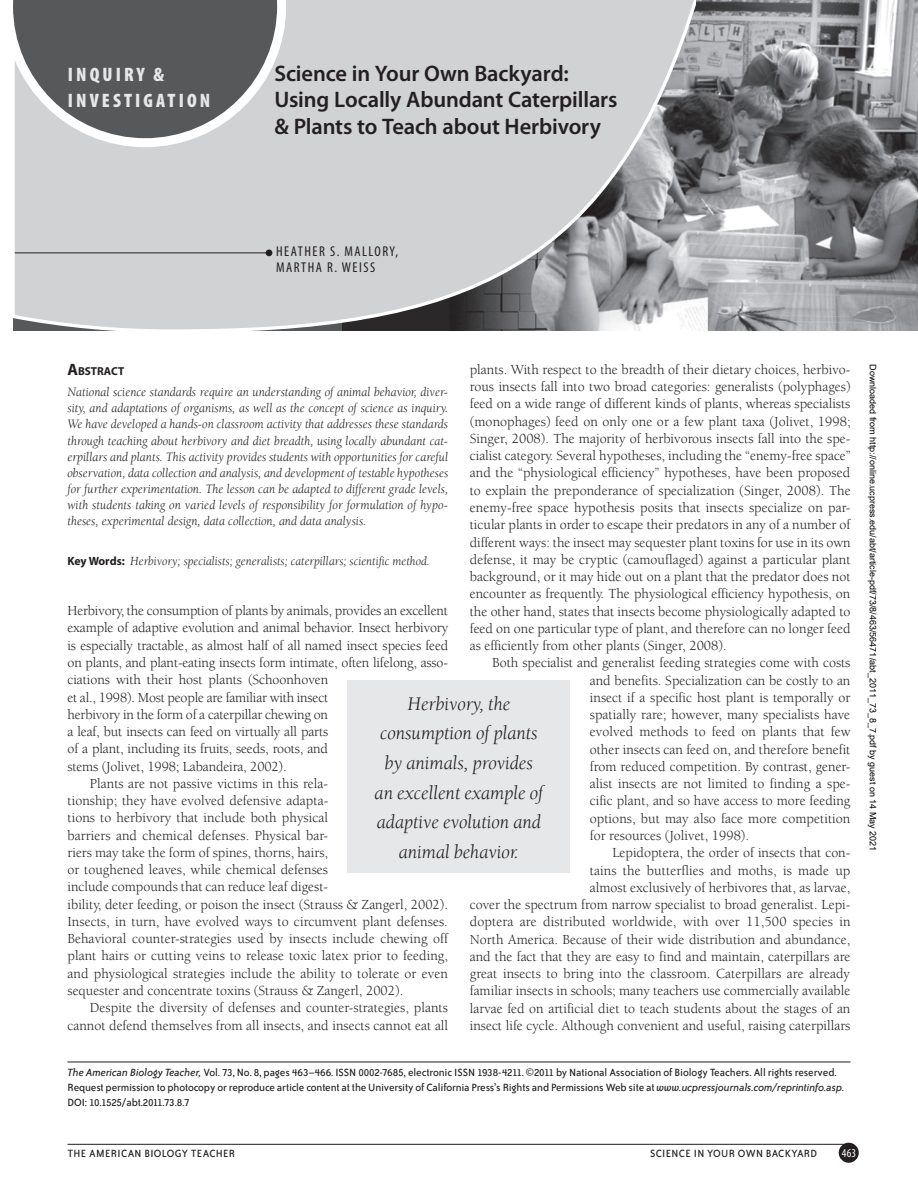
<style>
.page{position:relative;width:918px;height:1202px;background:#fff}
.page>*{position:absolute;margin:0;border:0;box-sizing:border-box;transform-origin:0 0}
.t1{font:600 22.5px/26.2px "Myriad Pro";letter-spacing:-.005em;color:#231f20}
.t2{font:italic 19.8px/29.5px "Berkeley";letter-spacing:-.005em;color:#231f20;text-align:center}
.t3{font:900 condensed 19.5px "Myriad Pro";letter-spacing:.16em;color:#e6e7e9}
.t4{font:14.25px/17.2px "Berkeley";color:#231f20;text-align:justify}
.t5{font:condensed 14.25px/16.5px "Myriad Pro";letter-spacing:.11em;color:#231f20}
.t6{font:italic 13.2px/16.2px "Berkeley";color:#231f20;text-align:justify}
.t7{font:italic 12.75px "Berkeley";color:#231f20}
.t8{font:12px/15px "Bailey Sans ITC";letter-spacing:-.01em;color:#231f20}
.t9{font:12px "Bailey Sans ITC";letter-spacing:.03em;color:#231f20}
.t10{font:condensed 12px "Myriad Pro";color:#fff}
.t11{font:700 11.55px "Myriad Pro";color:#231f20}
.t12{font:9px "Arial";color:#000}
.s1{font-size:16.5px}
.s2{font-family:"Myriad";font-weight:700;font-style:normal;font-size:12px}
.s3{font-style:italic}
.s4{font-family:"Myriad"}
</style>
<div class="page">
<img style="left:695px;top:0;width:223px;height:330px">
<svg style="left:14px;top:0;width:681px;height:331px;background:#c4c5c7"></svg>
<svg style="left:14px;top:0;width:272px;height:147px;background:#7c7d7f"></svg>
<div style="left:266px;top:249px;width:6px;height:7px;background:#231f20;border-radius:50%"></div>
<hr style="left:15px;top:252px;width:251px;height:1px;background:#231f20">
<div style="left:839px;top:1142px;width:20px;height:20px;background:#231f20;border-radius:50%"></div>
<hr style="left:68px;top:1143px;width:779px;height:1px;background:#231f20">
<div style="left:348px;top:680px;width:222px;height:192px;background:#e6e7e9"></div>
<hr style="left:68px;top:1061px;width:782px;height:1px;background:#231f20">
<h3 class="t3" style="left:68px;top:64px;width:98px">INQUI RY &amp;</h3>
<h1 class="t1" style="left:274px;top:61px;width:296px">Science in Your Own Backyard:</h1>
<h3 class="t3" style="left:68px;top:90px;width:144px">INVESTI GATI ON</h3>
<h1 class="t1" style="left:274px;top:87px;width:345px">Using Locally Abundant Caterpillars &amp; Plants to Teach about Herbivory</h1>
<p class="t5" style="left:276px;top:243px;width:124px">HEATHER S. MALLORY,<br>MARTHA R. WEISS</p>
<p class="t4" style="left:470px;top:361px;width:383px">plants. With respect to the breadth of their dietary choices, herbivo&shy;rous insects fall into two broad categories: generalists (polyphages) feed on a wide range of different kinds of plants, whereas specialists (monophages) feed on only one or a few plant taxa (Jolivet, 1998; Singer, 2008). The majority of herbivorous insects fall into the spe&shy;cialist category. Several hypotheses, including the “enemy-free space” and the “physiological efficiency” hypotheses, have been proposed to explain the preponderance of specialization (Singer, 2008). The enemy-free space hypothesis posits that insects specialize on par&shy;ticular plants in order to escape their predators in any of a number of different ways: the insect may sequester plant toxins for use in its own defense, it may be cryptic (camouflaged) against a particular plant background, or it may hide out on a plant that the predator does not encounter as frequently. The physiological efficiency hypothesis, on the other hand, states that insects become physiologically adapted to feed on one particular type of plant, and therefore can no longer feed as efficiently from other plants (Singer, 2008).</p>
<p class="t4" style="left:590px;top:654px;width:262px;text-indent:-98px">Both specialist and generalist feeding strategies come with costs and benefits. Specialization can be costly to an insect if a specific host plant is temporally or spatially rare; however, many specialists have evolved methods to feed on plants that few other insects can feed on, and therefore benefit from reduced competition. By contrast, gener&shy;alist insects are not limited to finding a spe&shy;cific plant, and so have access to more feeding options, but may also face more competition for resources (Jolivet, 1998).</p>
<p class="t4" style="left:470px;top:844px;width:382px;text-align:right">Lepidoptera, the order of insects that con-<br>tains the butterflies and moths, is made up<br>almost exclusively of herbivores that, as larvae,<br>cover the spectrum from narrow specialist to broad generalist. Lepi&shy;doptera are distributed worldwide, with over 11,500 species in North America. Because of their wide distribution and abundance, and the fact that they are easy to find and maintain, caterpillars are great insects to bring into the classroom. Caterpillars are already familiar insects in schools; many teachers use commercially available larvae fed on artificial diet to teach students about the stages of an insect life cycle. Although convenient and useful, raising caterpillars</p>
<p class="t11" style="left:68px;top:365px;width:58px"><span class="s1">A</span>BSTRACT</p>
<p class="t6" style="left:68px;top:384px;width:382px">National science standards require an understanding of animal behavior, diver&shy;sity, and adaptations of organisms, as well as the concept of science as inquiry.<br>We have developed a hands-on classroom activity that addresses these standards through teaching about herbivory and diet breadth, using locally abundant cat&shy;erpillars and plants. This activity provides students with opportunities for careful observation, data collection and analysis, and development of testable hypotheses for further experimentation. The lesson can be adapted to different grade levels, with students taking on varied levels of responsibility for formulation of hypo&shy;theses, experimental design, data collection, and data analysis.</p>
<p class="t7" style="left:68px;top:554px;width:364px"><span class="s2">Key Words:</span> Herbivory; specialists; generalists; caterpillars; scientific method.</p>
<p class="t4" style="left:68px;top:602px;width:382px">Herbivory, the consumption of plants by animals, provides an excellent</p>
<p class="t4" style="left:68px;top:619px;width:382px">example of adaptive evolution and animal behavior. Insect herbivory</p>
<p class="t4" style="left:68px;top:637px;width:382px">is especially tractable, as almost half of all named insect species feed</p>
<p class="t4" style="left:68px;top:654px;width:382px">on plants, and plant-eating insects form intimate, often lifelong, asso-</p>
<p class="t4" style="left:68px;top:671px;width:262px">ciations with their host plants (Schoonhoven</p>
<p class="t4" style="left:68px;top:688px;width:262px">et al., 1998). Most people are familiar with insect</p>
<p class="t4" style="left:68px;top:706px;width:262px">herbivory in the form of a caterpillar chewing on</p>
<p class="t4" style="left:68px;top:723px;width:262px">a leaf, but insects can feed on virtually all parts</p>
<p class="t4" style="left:68px;top:740px;width:262px">of a plant, including its fruits, seeds, roots, and</p>
<p class="t4" style="left:68px;top:757px;width:221px">stems (Jolivet, 1998; Labandeira, 2002).</p>
<p class="t4" style="left:90px;top:775px;width:240px">Plants are not passive victims in this rela-</p>
<p class="t4" style="left:68px;top:792px;width:262px">tionship; they have evolved defensive adapta-</p>
<p class="t4" style="left:68px;top:809px;width:262px">tions to herbivory that include both physical</p>
<p class="t4" style="left:68px;top:827px;width:262px">barriers and chemical defenses. Physical bar-</p>
<p class="t4" style="left:68px;top:844px;width:262px">riers may take the form of spines, thorns, hairs,</p>
<p class="t4" style="left:68px;top:861px;width:262px">or toughened leaves, while chemical defenses</p>
<p class="t4" style="left:68px;top:878px;width:262px">include compounds that can reduce leaf digest-</p>
<p class="t4" style="left:68px;top:896px;width:382px">ibility, deter feeding, or poison the insect (Strauss &amp; Zangerl, 2002).</p>
<p class="t4" style="left:68px;top:913px;width:382px">Insects, in turn, have evolved ways to circumvent plant defenses.</p>
<p class="t4" style="left:68px;top:930px;width:382px">Behavioral counter-strategies used by insects include chewing off</p>
<p class="t4" style="left:68px;top:947px;width:382px">plant hairs or cutting veins to release toxic latex prior to feeding,</p>
<p class="t4" style="left:68px;top:965px;width:382px">and physiological strategies include the ability to tolerate or even</p>
<p class="t4" style="left:68px;top:982px;width:337px">sequester and concentrate toxins (Strauss &amp; Zangerl, 2002).</p>
<p class="t4" style="left:90px;top:999px;width:359px">Despite the diversity of defenses and counter-strategies, plants</p>
<p class="t4" style="left:68px;top:1016px;width:382px">cannot defend themselves from all insects, and insects cannot eat all</p>
<h2 class="t2" style="left:375px;top:689px;width:170px">Herbivory, the consumption of plants by animals, provides an excellent example of adaptive evolution and animal behavior.</h2>
<p class="t8" style="left:68px;top:1064px;width:779px"><span class="s3">The American Biology Teacher,</span> Vol. 73, N o. 8, pages 463–466. I SSN 0002-7685, electronic I SSN 1938-4211. <span class="s4">©</span>2011 by N ational Association of Biology Teachers. All rights reserved.<br>Request permission to photocopy or reproduce article content at the University of California Press’s Rights and Permissions Web site at <span class="s3">www.ucpressjournals.com/reprintinfo.asp.<br></span>DOI : 10.1525/abt.2011.73.8.7</p>
<p class="t12" style="left:877px;top:364px;width:488px;rotate:90deg">Downloaded from http://online.ucpress.edu/abt/article-pdf/73/8/463/56471/abt_2011_73_8_7.pdf by guest on 14 May 2021</p>
<p class="t9" style="left:68px;top:1146px;width:169px">The american biology teacher</p>
<p class="t9" style="left:650px;top:1146px;width:169px">Science in Your Own Backyard</p>
<p class="t10" style="left:842px;top:1146px;width:16px">463</p>
</div>
